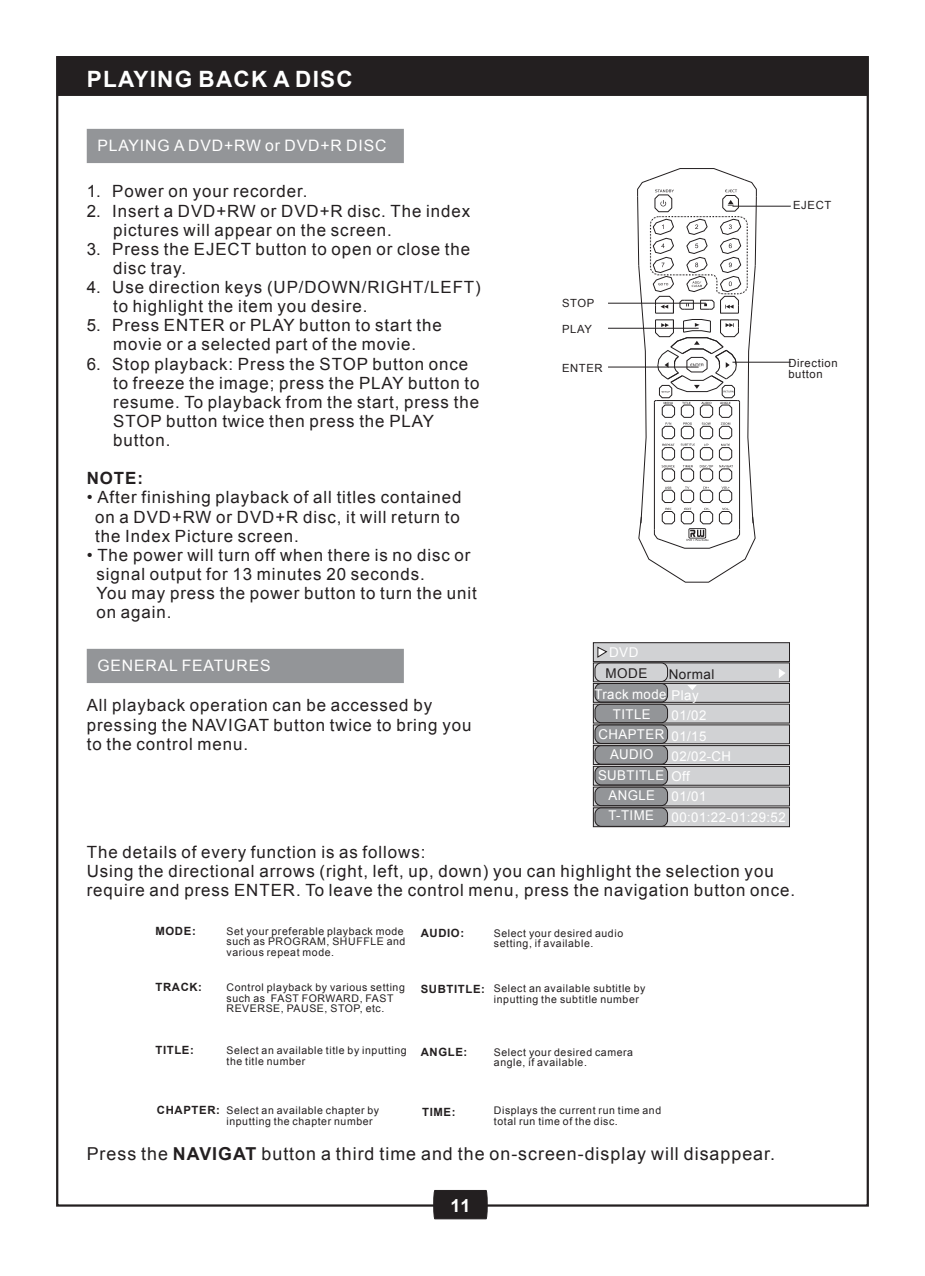
<style>
.page{position:relative;width:925px;height:1276px;background:#fff}
.page>*{position:absolute;margin:0;border:0;box-sizing:border-box;transform-origin:0 0}
.t1{font:700 22.5px "Arial";letter-spacing:.055em;color:#fff}
.t2{font:700 18px "Arial";color:#fff}
.t3{font:17.78px "Arial";letter-spacing:.055em;color:#231f20}
.t4{font:16.88px/19.1px "Arial";letter-spacing:.055em;color:#231f20}
.t5{font:700 16.88px "Arial";color:#231f20}
.t6{font:15.75px "Arial";letter-spacing:.055em;color:#fff}
.t7{font:13.5px/20.2px "Arial";letter-spacing:.035em;color:#fff;text-align:center}
.t8{font:13.5px "Arial";letter-spacing:.03em;color:#231f20}
.t9{font:700 11.25px "Arial";letter-spacing:.055em;color:#231f20}
.t10{font:11.25px/11.2px "Arial";letter-spacing:.055em;color:#231f20}
.t11{font:10.58px/10.6px "Arial";letter-spacing:.055em;color:#231f20}
.s1{font-weight:700}
</style>
<div class="page">
<div style="left:433px;top:1190px;width:55px;height:28px;background:#231f20"></div>
<div style="left:57px;top:58px;width:811px;height:37px;background:#231f20"></div>
<div style="left:57px;top:57px;width:811px;height:39px;border:1px solid #231f20"></div>
<div style="left:87px;top:129px;width:317px;height:34px;background:#939598"></div>
<div style="left:87px;top:649px;width:317px;height:34px;background:#939598"></div>
<div style="left:593px;top:787px;width:196px;height:19px;background:#d1d2d4"></div>
<div style="left:593px;top:766px;width:196px;height:19px;background:#d1d2d4"></div>
<div style="left:593px;top:766px;width:197px;height:19px;border:1px solid #231f20"></div>
<div style="left:593px;top:745px;width:196px;height:19px;background:#d1d2d4"></div>
<div style="left:593px;top:745px;width:197px;height:20px;border:1px solid #231f20"></div>
<div style="left:593px;top:725px;width:196px;height:19px;background:#d1d2d4"></div>
<div style="left:593px;top:724px;width:197px;height:20px;border:1px solid #231f20"></div>
<div style="left:593px;top:704px;width:196px;height:19px;background:#d1d2d4"></div>
<div style="left:593px;top:683px;width:196px;height:19px;background:#d1d2d4"></div>
<div style="left:593px;top:683px;width:197px;height:19px;border:1px solid #231f20"></div>
<div style="left:593px;top:663px;width:196px;height:19px;background:#d1d2d4"></div>
<div style="left:593px;top:662px;width:197px;height:20px;border:1px solid #231f20"></div>
<div style="left:593px;top:642px;width:196px;height:19px;background:#d1d2d4"></div>
<div style="left:593px;top:642px;width:197px;height:20px;border:1px solid #231f20"></div>
<div style="left:593px;top:808px;width:196px;height:18px;background:#d1d2d4"></div>
<div style="left:593px;top:807px;width:197px;height:20px;border:1px solid #231f20"></div>
<svg style="left:594px;top:647px;width:74px;height:179px"></svg>
<svg style="left:688px;top:685px;width:9px;height:5px"></svg>
<svg style="left:779px;top:669px;width:6px;height:9px"></svg>
<svg style="left:608px;top:168px;width:183px;height:414px"></svg>
<h1 class="t1" style="left:87px;top:66px;width:267px">PLAYING BACK A DISC</h1>
<p class="t6" style="left:97px;top:137px;width:291px">PLAYING A DVD+RW or DVD+R DISC</p>
<p class="t4" style="left:87px;top:182px;width:222px">1. Power on your recorder.</p>
<p class="t4" style="left:113px;top:201px;width:359px;text-indent:-26px">2. Insert a DVD+RW or DVD+R disc. The index pictures will appear on the screen.</p>
<p class="t4" style="left:113px;top:239px;width:359px;text-indent:-26px">3. Press the EJECT button to open or close the disc tray.</p>
<p class="t4" style="left:113px;top:277px;width:369px;text-indent:-26px">4. Use direction keys (UP/DOWN/RIGHT/LEFT) to highlight the item you desire.</p>
<p class="t4" style="left:87px;top:316px;width:356px;text-align:center">5. Press ENTER or PLAY button to start the movie or a selected part of the movie.</p>
<p class="t4" style="left:113px;top:354px;width:368px;text-indent:-26px">6. Stop playback: Press the STOP button once to freeze the image; press the PLAY button to resume. To playback from the start, press the STOP button twice then press the PLAY button.</p>
<p class="t5" style="left:87px;top:469px;width:58px">NOTE:</p>
<p class="t4" style="left:95px;top:488px;width:368px;text-align:justify;text-indent:-8px">• After finishing playback of all titles contained on a DVD+RW or DVD+R disc, it will return to the Index Picture screen.</p>
<p class="t4" style="left:96px;top:545px;width:382px;text-indent:-10px">• The power will turn off when there is no disc or signal output for 13 minutes 20 seconds.<br>You may press the power button to turn the unit on again.</p>
<p class="t6" style="left:97px;top:657px;width:175px">GENERAL FEATURES</p>
<p class="t4" style="left:87px;top:696px;width:386px">All playback operation can be accessed by pressing the NAVIGAT button twice to bring you to the control menu.</p>
<p class="t10" style="left:562px;top:298px;width:34px">STOP</p>
<p class="t10" style="left:562px;top:323px;width:31px">PLAY</p>
<p class="t10" style="left:793px;top:200px;width:40px">EJECT</p>
<p class="t10" style="left:562px;top:362px;width:42px">ENTER</p>
<p class="t10" style="left:788px;top:357px;width:51px">Direction button</p>
<p class="t7" style="left:609px;top:641px;width:31px">DVD</p>
<p class="t8" style="left:605px;top:666px;width:43px">MODE</p>
<p class="t8" style="left:669px;top:666px;width:47px">Normal</p>
<p class="t7" style="left:594px;top:683px;width:73px">Track mode<br>TITLE<br>CHAPTER<br>AUDIO<br>SUBTITLE<br>ANGLE<br>T-TIME</p>
<p class="t7" style="left:671px;top:685px;width:116px;text-align:left">Play<br>01/02<br>01/15<br>02/02-CH<br>Off<br>01/01<br>00:01:22-01:29:52</p>
<p class="t4" style="left:87px;top:842px;width:710px">The details of every function is as follows:<br>Using the directional arrows (right, left, up, down) you can highlight the selection you require and press ENTER. To leave the control menu, press the navigation button once.</p>
<p class="t9" style="left:155px;top:924px;width:42px">MODE:</p>
<p class="t11" style="left:226px;top:925px;width:180px">Set your preferable playback mode such as PROGRAM, SHUFFLE and various repeat mode.</p>
<p class="t9" style="left:421px;top:926px;width:45px">AUDIO:</p>
<p class="t11" style="left:494px;top:927px;width:131px">Select your desired audio setting, if available.</p>
<p class="t9" style="left:155px;top:981px;width:48px">TRACK:</p>
<p class="t11" style="left:226px;top:982px;width:180px">Control playback by various setting such as FAST FORWARD, FAST<br>REVERSE, PAUSE, STOP, etc.</p>
<p class="t9" style="left:421px;top:983px;width:66px">SUBTITLE:</p>
<p class="t11" style="left:494px;top:983px;width:153px">Select an available subtitle by inputting the subtitle number</p>
<p class="t9" style="left:155px;top:1043px;width:40px">TITLE:</p>
<p class="t11" style="left:226px;top:1045px;width:182px">Select an available title by inputting the title number</p>
<p class="t9" style="left:421px;top:1045px;width:48px">ANGLE:</p>
<p class="t11" style="left:494px;top:1047px;width:141px">Select your desired camera angle, if available.</p>
<p class="t9" style="left:157px;top:1103px;width:65px">CHAPTER:</p>
<p class="t11" style="left:226px;top:1105px;width:154px">Select an available chapter by inputting the chapter number</p>
<p class="t11" style="left:494px;top:1105px;width:169px">Displays the current run time and total run time of the disc.</p>
<p class="t9" style="left:422px;top:1105px;width:35px">TIME:</p>
<p class="t3" style="left:87px;top:1143px;width:690px">Press the <span class="s1">NAVIGAT</span> button a third time and the on-screen-display will disappear.</p>
<p class="t2" style="left:450px;top:1195px;width:22px">11</p>
</div>
